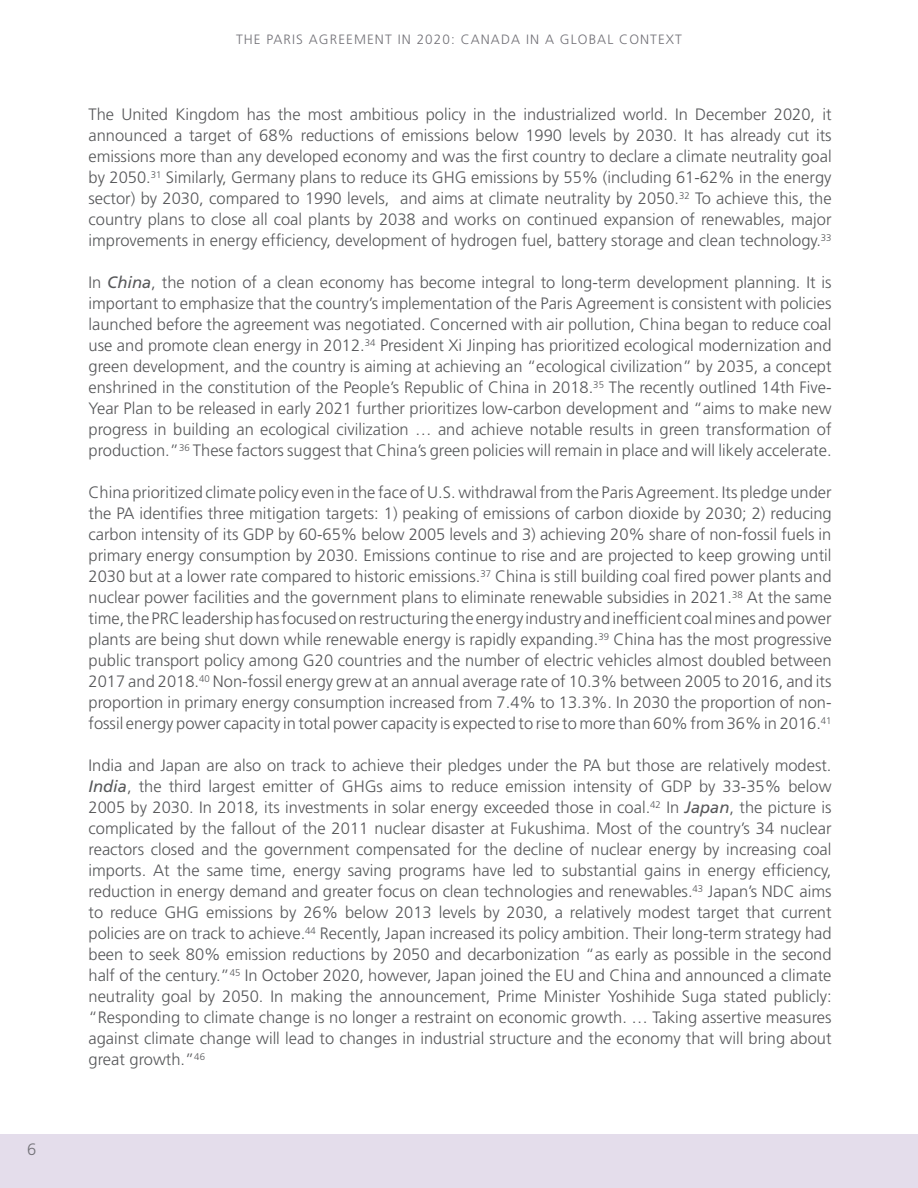
<style>
.page{position:relative;width:918px;height:1188px;background:#fff}
.page>*{position:absolute;margin:0;border:0;box-sizing:border-box;transform-origin:0 0}
.t1{font:300 16.5px/21px "Frutiger";color:#57585a;text-align:justify}
.t2{font:300 16.5px "Frutiger";color:#737278}
.t3{font:300 13.5px "Frutiger";letter-spacing:.08em;color:#737278}
.s1{font-weight:400;font-style:italic}
</style>
<div class="page">
<div style="left:0;top:1134px;width:918px;height:54px;background:#e4ddeb"></div>
<p class="t2" style="left:27px;top:1140px;width:11px">6</p>
<p class="t3" style="left:236px;top:31px;width:447px">THE PARIS AGREEMENT IN 2020: CANADA IN A GLOBAL CONTEXT</p>
<p class="t1" style="left:89px;top:104px;width:745px">The United Kingdom has the most ambitious policy in the industrialized world. In December 2020, it announced a target of 68% reductions of emissions below 1990 levels by 2030. It has already cut its emissions more than any developed economy and was the first country to declare a climate neutrality goal by 2050.<sup>31</sup> Similarly, Germany plans to reduce its GHG emissions by 55% (including 61-62% in the energy sector) by 2030, compared to 1990 levels, and aims at climate neutrality by 2050.<sup>32</sup> To achieve this, the country plans to close all coal plants by 2038 and works on continued expansion of renewables, major improvements in energy efficiency, development of hydrogen fuel, battery storage and clean technology.<sup>33</sup></p>
<p class="t1" style="left:89px;top:272px;width:745px">In <span class="s1">China</span>, the notion of a clean economy has become integral to long-term development planning. It is important to emphasize that the country’s implementation of the Paris Agreement is consistent with policies launched before the agreement was negotiated. Concerned with air pollution, China began to reduce coal use and promote clean energy in 2012.<sup>34</sup> President Xi Jinping has prioritized ecological modernization and green development, and the country is aiming at achieving an “ecological civilization” by 2035, a concept enshrined in the constitution of the People’s Republic of China in 2018.<sup>35</sup> The recently outlined 14th Five-Year Plan to be released in early 2021 further prioritizes low-carbon development and “aims to make new progress in building an ecological civilization … and achieve notable results in green transformation of production.”<sup>36</sup> These factors suggest that China’s green policies will remain in place and will likely accelerate.</p>
<p class="t1" style="left:89px;top:482px;width:745px">China prioritized climate policy even in the face of U.S. withdrawal from the Paris Agreement. Its pledge under the PA identifies three mitigation targets: 1) peaking of emissions of carbon dioxide by 2030; 2) reducing carbon intensity of its GDP by 60-65% below 2005 levels and 3) achieving 20% share of non-fossil fuels in primary energy consumption by 2030. Emissions continue to rise and are projected to keep growing until 2030 but at a lower rate compared to historic emissions.<sup>37</sup> China is still building coal fired power plants and nuclear power facilities and the government plans to eliminate renewable subsidies in 2021.<sup>38</sup> At the same time, the PRC leadership has focused on restructuring the energy industry and inefficient coal mines and power plants are being shut down while renewable energy is rapidly expanding.<sup>39</sup> China has the most progressive public transport policy among G20 countries and the number of electric vehicles almost doubled between 2017 and 2018.<sup>40</sup> Non-fossil energy grew at an annual average rate of 10.3% between 2005 to 2016, and its proportion in primary energy consumption increased from 7.4% to 13.3%. In 2030 the proportion of non&shy;fossil energy power capacity in total power capacity is expected to rise to more than 60% from 36% in 2016.<sup>41</sup></p>
<p class="t1" style="left:89px;top:755px;width:745px">India and Japan are also on track to achieve their pledges under the PA but those are relatively modest.<br><span class="s1">India</span>, the third largest emitter of GHGs aims to reduce emission intensity of GDP by 33-35% below 2005 by 2030. In 2018, its investments in solar energy exceeded those in coal.<sup>42</sup> In <span class="s1">Japan</span>, the picture is complicated by the fallout of the 2011 nuclear disaster at Fukushima. Most of the country’s 34 nuclear reactors closed and the government compensated for the decline of nuclear energy by increasing coal imports. At the same time, energy saving programs have led to substantial gains in energy efficiency, reduction in energy demand and greater focus on clean technologies and renewables.<sup>43</sup> Japan’s NDC aims to reduce GHG emissions by 26% below 2013 levels by 2030, a relatively modest target that current policies are on track to achieve.<sup>44</sup> Recently, Japan increased its policy ambition. Their long-term strategy had been to seek 80% emission reductions by 2050 and decarbonization “as early as possible in the second half of the century.”<sup>45</sup> In October 2020, however, Japan joined the EU and China and announced a climate neutrality goal by 2050. In making the announcement, Prime Minister Yoshihide Suga stated publicly: “Responding to climate change is no longer a restraint on economic growth. … Taking assertive measures against climate change will lead to changes in industrial structure and the economy that will bring about great growth.”<sup>46</sup></p>
</div>
